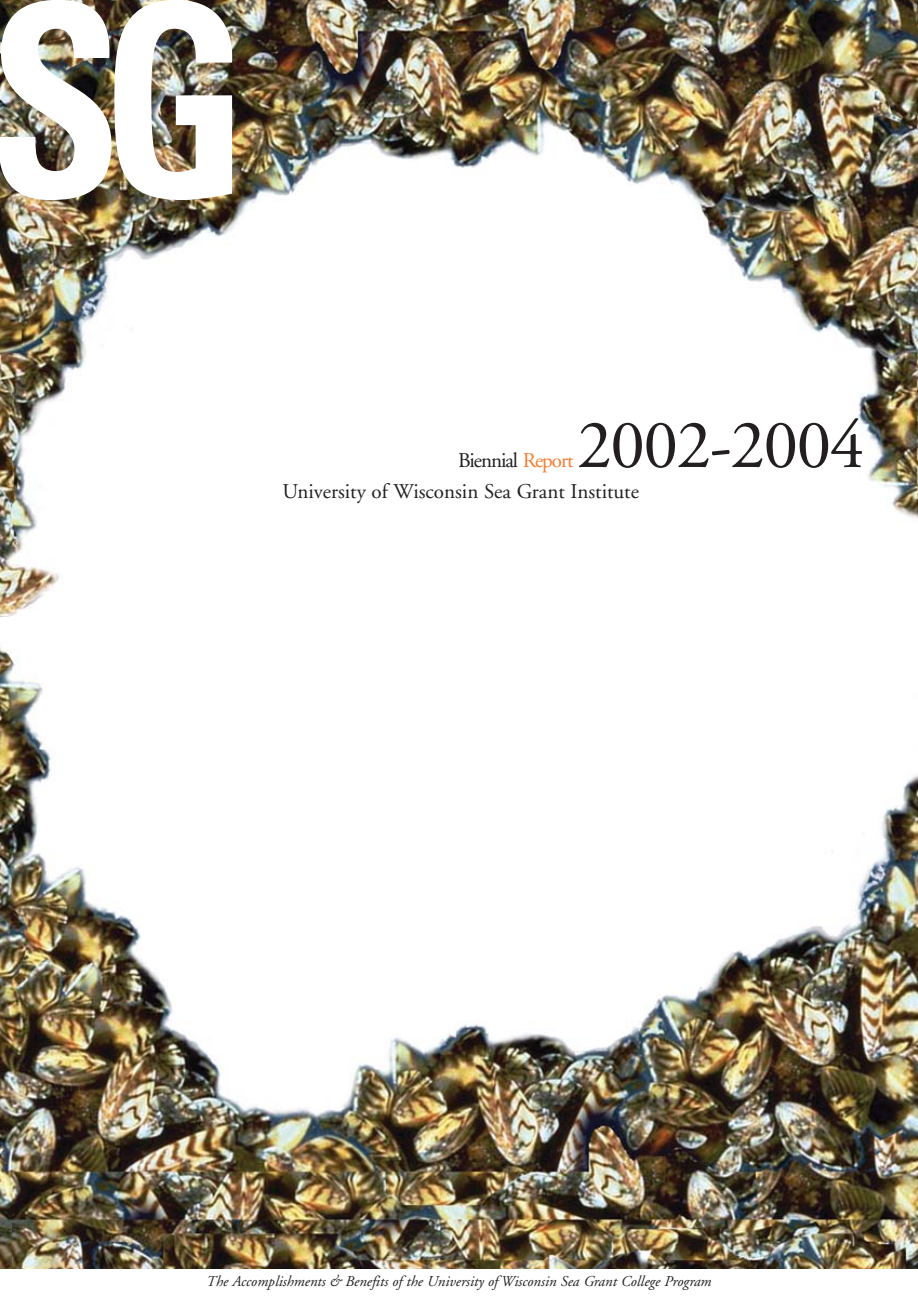
<style>
.page{position:relative;width:918px;height:1296px;background:#fff}
.page>*{position:absolute;margin:0;border:0;box-sizing:border-box;transform-origin:0 0}
.t1{font:700 condensed 268.5px "Univers";color:#fff;scale:.9 1}
.t2{font:69px "Adobe Garamond";letter-spacing:-.02em;color:#231f20}
.t3{font:21px "Adobe Garamond";color:#231f20}
.t4{font:21px "Adobe Garamond";letter-spacing:-.05em;color:#231f20}
.t5{font:italic 15px "Adobe Garamond";color:#231f20}
.s1{color:#f47d30}
</style>
<div class="page">
<img style="left:0;top:647px;width:918px;height:622px">
<img style="left:0;top:0;width:918px;height:616px">
<h1 class="t1" style="left:-12px;top:3px;width:291px">SG</h1>
<h2 class="t2" style="left:577px;top:417px;width:289px">2002-2004</h2>
<h3 class="t4" style="left:458px;top:452px;width:117px">Biennial <span class="s1">Report</span></h3>
<h3 class="t3" style="left:283px;top:483px;width:358px">University of Wisconsin Sea Grant Institute</h3>
<p class="t5" style="left:206px;top:1275px;width:507px">The Accomplishments &amp; Benefits of the University of Wisconsin Sea Grant College Program</p>
</div>
